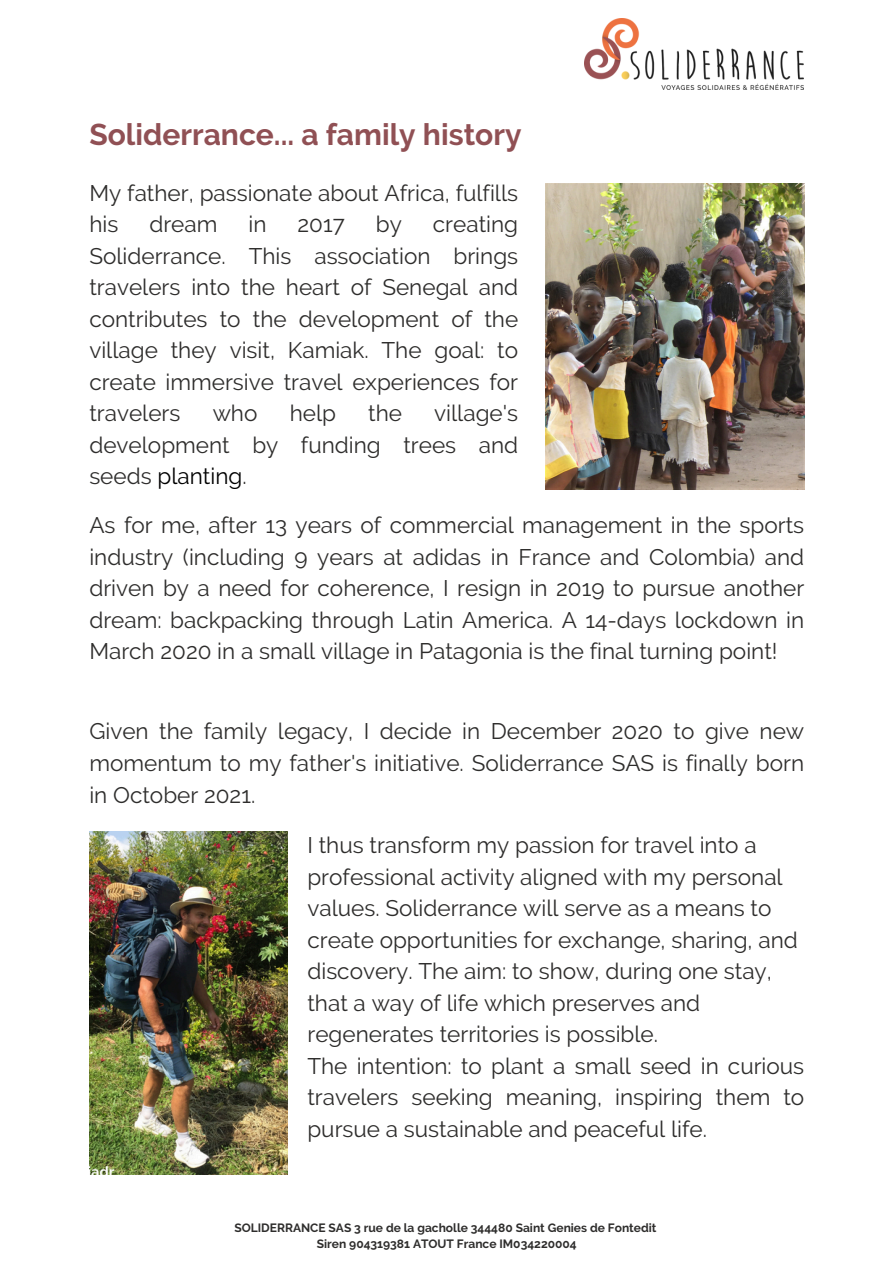
<style>
.page{position:relative;width:894px;height:1264px;background:#fff}
.page>*{position:absolute;margin:0;border:0;box-sizing:border-box;transform-origin:0 0}
.t1{font:700 30px "Raleway";color:#905054}
.t2{font:22.5px/31.5px "Raleway";color:#2e2d2c;text-align:justify}
.t3{font:700 12px "Raleway";color:#2e2d2c}
.s1{color:#000}
</style>
<div class="page">
<img style="left:584px;top:19px;width:219px;height:71px">
<img style="left:89px;top:832px;width:198px;height:342px">
<img style="left:545px;top:184px;width:258px;height:306px">
<p class="t1" style="left:89px;top:116px;width:433px">Soliderrance... a family history</p>
<h1 class="t2" style="left:89px;top:177px;width:430px">My father, passionate about Africa, fulfills his</h1>
<h1 class="t2" style="left:89px;top:208px;width:430px;text-indent:343px">creating Soliderrance. This association brings travelers into the heart of Senegal and contributes to the development of the village they visit, Kamiak. The goal: to create immersive travel experiences for travelers</h1>
<h1 class="t2" style="left:149px;top:208px;width:70px">dream</h1>
<h1 class="t2" style="left:248px;top:208px;width:20px">in</h1>
<h1 class="t2" style="left:297px;top:208px;width:49px">2017</h1>
<h1 class="t2" style="left:376px;top:208px;width:28px">by</h1>
<h1 class="t2" style="left:89px;top:397px;width:430px;text-indent:345px">village's development by funding trees and seeds <span class="s1">planting</span>.</h1>
<h1 class="t2" style="left:213px;top:397px;width:46px">who</h1>
<h1 class="t2" style="left:289px;top:397px;width:48px">help</h1>
<h1 class="t2" style="left:368px;top:397px;width:35px">the</h1>
<p class="t2" style="left:89px;top:509px;width:716px">As for me, after 13 years of commercial management in the sports industry (including 9 years at adidas in France and Colombia) and driven by a need for coherence, I resign in 2019 to pursue another dream: backpacking through Latin America. A 14-days lockdown in March 2020 in a small village in Patagonia is the final turning point!</p>
<h2 class="t2" style="left:89px;top:715px;width:716px">Given the family legacy, I decide in December 2020 to give new momentum to my father's initiative. Soliderrance SAS is finally born in October 2021.</h2>
<h2 class="t2" style="left:307px;top:829px;width:498px;text-align:left">I thus transform my passion for travel into a professional activity aligned with my personal values. Soliderrance will serve as a means to create opportunities for exchange, sharing, and discovery. The aim: to show, during one stay, that a way of life which preserves and regenerates territories is possible.<br>The intention: to plant a small seed in curious travelers seeking meaning, inspiring them to pursue a sustainable and peaceful life.</h2>
<h2 class="t3" style="left:234px;top:1221px;width:423px">SOLIDERRANCE SAS 3 rue de la gacholle 344480 Saint Genies de Fontedit</h2>
<p class="t3" style="left:317px;top:1237px;width:261px">Siren 904319381 ATOUT France IM034220004</p>
</div>
